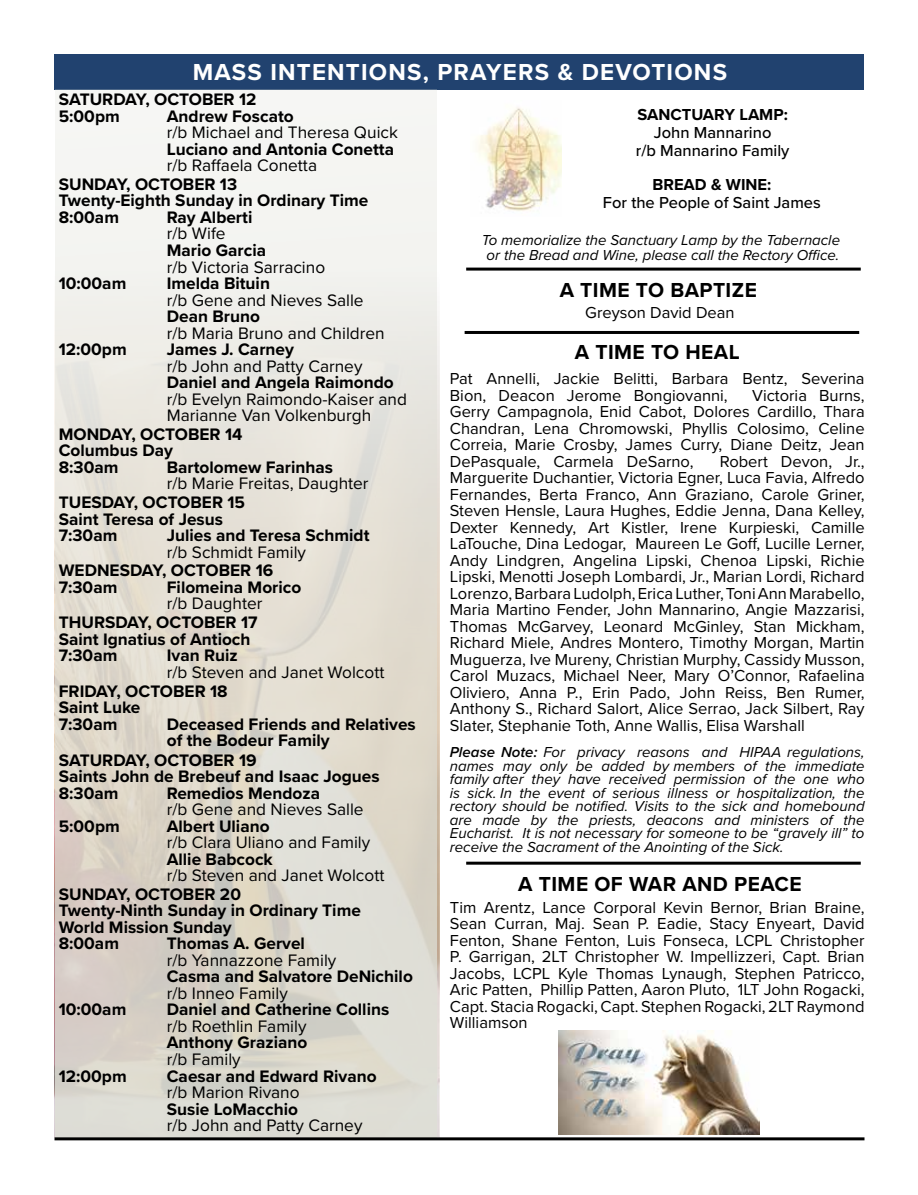
<style>
.page{position:relative;width:918px;height:1195px;background:#fff}
.page>*{position:absolute;margin:0;border:0;box-sizing:border-box;transform-origin:0 0}
.t1{font:700 24px "Proxima Nova";letter-spacing:.05em;color:#fff}
.t2{font:700 21px "Proxima Nova";letter-spacing:.02em;color:#000}
.t3{font:700 17.25px/16.5px "Proxima Nova";color:#000}
.t4{font:17.25px/16.5px "Proxima Nova";color:#000}
.t5{font:16.5px/16.5px "Proxima Nova";color:#000;text-align:justify}
.t6{font:500 16.5px/18px "Proxima Nova";color:#000;text-align:center}
.t7{font:700 16.5px "Proxima Nova";color:#000}
.t8{font:italic 15px/13.5px "Proxima Nova";color:#000;text-align:justify}
.s1{font-weight:600}
</style>
<div class="page">
<img style="left:558px;top:1030px;width:201px;height:104px">
<div style="left:54px;top:54px;width:810px;height:35px;background:#21426f"></div>
<hr style="left:466px;top:268px;width:395px;height:3px;background:#000">
<img style="left:477px;top:107px;width:84px;height:104px">
<svg style="left:55px;top:89px;width:382px;height:1048px"></svg>
<hr style="left:466px;top:861px;width:395px;height:3px;background:#000">
<hr style="left:465px;top:331px;width:394px;height:3px;background:#000">
<hr style="left:55px;top:1137px;width:810px;height:3px;background:#000">
<h1 class="t1" style="left:193px;top:54px;width:536px">MASS INTENTIONS, PRAYERS &amp; DEVOTIONS</h1>
<p class="t3" style="left:59px;top:91px;width:199px">SATURDAY, OCTOBER 12<br>5:00pm</p>
<p class="t3" style="left:167px;top:107px;width:129px">Andrew Foscato</p>
<p class="t4" style="left:167px;top:123px;width:233px">r/b Michael and Theresa Quick</p>
<p class="t3" style="left:167px;top:140px;width:229px">Luciano and Antonia Conetta</p>
<p class="t4" style="left:167px;top:156px;width:152px">r/b Raffaela Conetta</p>
<p class="t3" style="left:59px;top:176px;width:311px">SUNDAY, OCTOBER 13<br>Twenty-Eighth Sunday in Ordinary Time<br>8:00am</p>
<p class="t3" style="left:167px;top:209px;width:87px">Ray Alberti</p>
<p class="t4" style="left:167px;top:225px;width:60px">r/b Wife</p>
<p class="t3" style="left:167px;top:242px;width:101px">Mario Garcia</p>
<p class="t4" style="left:167px;top:258px;width:160px">r/b Victoria Sarracino</p>
<p class="t3" style="left:59px;top:275px;width:69px">10:00am</p>
<p class="t3" style="left:167px;top:275px;width:105px">Imelda Bituin</p>
<p class="t4" style="left:167px;top:291px;width:198px">r/b Gene and Nieves Salle</p>
<p class="t3" style="left:167px;top:308px;width:95px">Dean Bruno</p>
<p class="t4" style="left:167px;top:324px;width:219px">r/b Maria Bruno and Children</p>
<p class="t3" style="left:59px;top:341px;width:69px">12:00pm</p>
<p class="t3" style="left:167px;top:341px;width:129px">James J. Carney</p>
<p class="t4" style="left:167px;top:357px;width:197px">r/b John and Patty Carney</p>
<p class="t3" style="left:167px;top:374px;width:228px">Daniel and Angela Raimondo</p>
<p class="t4" style="left:167px;top:390px;width:242px">r/b Evelyn Raimondo-Kaiser and<br>Marianne Van Volkenburgh</p>
<p class="t3" style="left:59px;top:425px;width:185px">MONDAY, OCTOBER 14<br>Columbus Day<br>8:30am</p>
<p class="t3" style="left:167px;top:458px;width:168px">Bartolomew Farinhas</p>
<p class="t4" style="left:167px;top:475px;width:203px">r/b Marie Freitas, Daughter</p>
<p class="t3" style="left:59px;top:494px;width:188px">TUESDAY, OCTOBER 15<br>Saint Teresa of Jesus<br>7:30am</p>
<p class="t3" style="left:167px;top:527px;width:204px">Julies and Teresa Schmidt</p>
<p class="t4" style="left:167px;top:543px;width:141px">r/b Schmidt Family</p>
<p class="t3" style="left:59px;top:562px;width:216px">WEDNESDAY, OCTOBER 16<br>7:30am</p>
<p class="t3" style="left:167px;top:578px;width:136px">Filomeina Morico</p>
<p class="t4" style="left:167px;top:595px;width:97px">r/b Daughter</p>
<p class="t3" style="left:59px;top:614px;width:200px">THURSDAY, OCTOBER 17<br>Saint Ignatius of Antioch<br>7:30am</p>
<p class="t3" style="left:167px;top:647px;width:73px">Ivan Ruiz</p>
<p class="t4" style="left:167px;top:663px;width:219px">r/b Steven and Janet Wolcott</p>
<p class="t3" style="left:59px;top:682px;width:170px">FRIDAY, OCTOBER 18<br>Saint Luke<br>7:30am</p>
<p class="t3" style="left:167px;top:715px;width:250px">Deceased Friends and Relatives of the Bodeur Family</p>
<p class="t3" style="left:59px;top:751px;width:322px">SATURDAY, OCTOBER 19<br>Saints John de Brebeuf and Isaac Jogues<br>8:30am</p>
<p class="t3" style="left:167px;top:784px;width:155px">Remedios Mendoza</p>
<p class="t4" style="left:167px;top:800px;width:198px">r/b Gene and Nieves Salle</p>
<p class="t3" style="left:59px;top:817px;width:62px">5:00pm</p>
<p class="t3" style="left:167px;top:817px;width:104px">Albert Uliano</p>
<p class="t4" style="left:167px;top:833px;width:205px">r/b Clara Uliano and Family</p>
<p class="t3" style="left:167px;top:850px;width:108px">Allie Babcock</p>
<p class="t4" style="left:167px;top:866px;width:219px">r/b Steven and Janet Wolcott</p>
<p class="t3" style="left:59px;top:885px;width:304px">SUNDAY, OCTOBER 20<br>Twenty-Ninth Sunday in Ordinary Time<br>World Mission Sunday<br>8:00am</p>
<p class="t3" style="left:167px;top:935px;width:140px">Thomas A. Gervel</p>
<p class="t4" style="left:167px;top:951px;width:171px">r/b Yannazzone Family</p>
<p class="t3" style="left:167px;top:968px;width:248px">Casma and Salvatore DeNichilo</p>
<p class="t4" style="left:167px;top:984px;width:123px">r/b Inneo Family</p>
<p class="t3" style="left:59px;top:1001px;width:69px">10:00am</p>
<p class="t3" style="left:167px;top:1001px;width:224px">Daniel and Catherine Collins</p>
<p class="t4" style="left:167px;top:1017px;width:141px">r/b Roethlin Family</p>
<p class="t3" style="left:167px;top:1034px;width:142px">Anthony Graziano</p>
<p class="t4" style="left:167px;top:1050px;width:75px">r/b Family</p>
<p class="t3" style="left:59px;top:1067px;width:69px">12:00pm</p>
<p class="t3" style="left:167px;top:1067px;width:211px">Caesar and Edward Rivano</p>
<p class="t4" style="left:167px;top:1083px;width:134px">r/b Marion Rivano</p>
<p class="t3" style="left:167px;top:1100px;width:133px">Susie LoMacchio</p>
<p class="t4" style="left:167px;top:1116px;width:197px">r/b John and Patty Carney</p>
<p class="t7" style="left:637px;top:102px;width:152px">SANCTUARY LAMP:</p>
<p class="t6" style="left:636px;top:123px;width:155px">John Mannarino<br>r/b Mannarino Family</p>
<p class="t7" style="left:652px;top:172px;width:120px">BREAD &amp; WINE:</p>
<p class="t6" style="left:603px;top:193px;width:220px">For the People of Saint James</p>
<p class="t8" style="left:482px;top:231px;width:360px;line-height:15px;text-align:center">To memorialize the Sanctuary Lamp by the Tabernacle or the Bread and Wine, please call the Rectory Office.</p>
<p class="t2" style="left:560px;top:274px;width:199px">A TIME TO BAPTIZE</p>
<p class="t5" style="left:585px;top:303px;width:151px">Greyson David Dean</p>
<p class="t2" style="left:575px;top:336px;width:166px">A TIME TO HEAL</p>
<p class="t5" style="left:450px;top:370px;width:416px">Pat Annelli, Jackie Belitti, Barbara Bentz, Severina<br>Bion, Deacon Jerome Bongiovanni,</p>
<p class="t5" style="left:450px;top:386px;width:416px;text-indent:302px">Victoria Burns, Gerry Campagnola, Enid Cabot, Dolores Cardillo, Thara Chandran, Lena Chromowski, Phyllis Colosimo, Celine Correia, Marie Crosby, James Curry, Diane Deitz, Jean DePasquale, Carmela DeSarno,</p>
<p class="t5" style="left:450px;top:452px;width:416px;text-indent:270px">Robert Devon, Jr., Marguerite Duchantier, Victoria Egner, Luca Favia, Alfredo Fernandes, Berta Franco, Ann Graziano, Carole Griner, Steven Hensle, Laura Hughes, Eddie Jenna, Dana Kelley, Dexter Kennedy, Art Kistler, Irene Kurpieski, Camille LaTouche, Dina Ledogar, Maureen Le Goff, Lucille Lerner, Andy Lindgren, Angelina Lipski, Chenoa Lipski, Richie Lipski, Menotti Joseph Lombardi, Jr., Marian Lordi, Richard Lorenzo, Barbara Ludolph, Erica Luther, Toni Ann Marabello, Maria Martino Fender, John Mannarino, Angie Mazzarisi, Thomas McGarvey, Leonard McGinley, Stan Mickham, Richard Miele, Andres Montero, Timothy Morgan, Martin Muguerza, Ive Mureny, Christian Murphy, Cassidy Musson, Carol Muzacs, Michael Neer, Mary O’Connor, Rafaelina Oliviero, Anna P., Erin Pado, John Reiss, Ben Rumer, Anthony S., Richard Salort, Alice Serrao, Jack Silbert, Ray Slater, Stephanie Toth, Anne Wallis, Elisa Warshall</p>
<p class="t8" style="left:450px;top:745px;width:416px"><span class="s1">Please Note:</span> For privacy reasons and HIPAA regulations, names may only be added by members of the immediate family after they have received permission of the one who is sick. In the event of serious illness or hospitalization, the rectory should be notified. Visits to the sick and homebound are made by the priests, deacons and ministers of the Eucharist. It is not necessary for someone to be “gravely ill” to receive the Sacrament of the Anointing of the Sick.</p>
<p class="t2" style="left:518px;top:868px;width:285px">A TIME OF WAR AND PEACE</p>
<p class="t5" style="left:450px;top:898px;width:416px">Tim Arentz, Lance Corporal Kevin Bernor, Brian Braine, Sean Curran, Maj. Sean P. Eadie, Stacy Enyeart, David Fenton, Shane Fenton, Luis Fonseca, LCPL Christopher P. Garrigan, 2LT Christopher W. Impellizzeri, Capt. Brian Jacobs, LCPL Kyle Thomas Lynaugh, Stephen Patricco, Aric Patten, Phillip Patten, Aaron Pluto, 1LT John Rogacki, Capt. Stacia Rogacki, Capt. Stephen Rogacki, 2LT Raymond Williamson</p>
</div>
